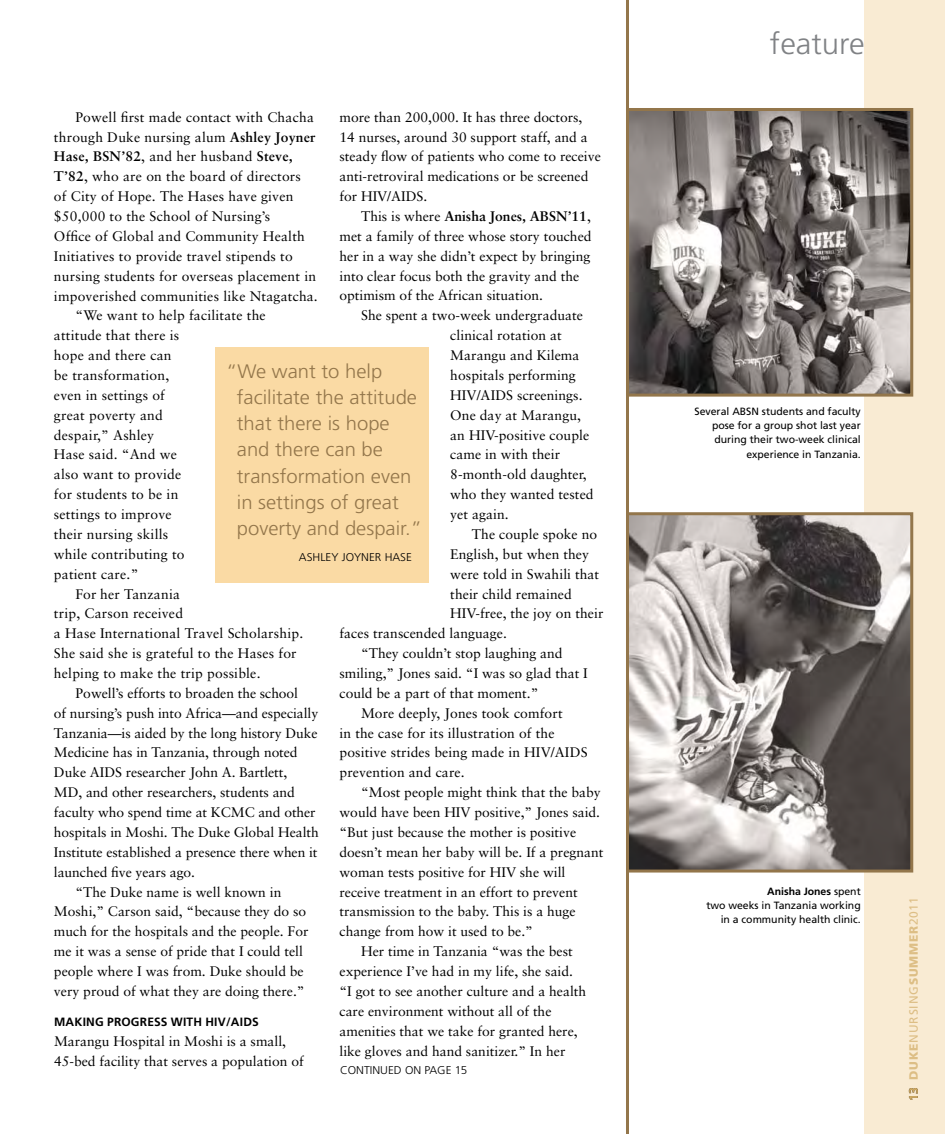
<style>
.page{position:relative;width:945px;height:1134px;background:#fff}
.page>*{position:absolute;margin:0;border:0;box-sizing:border-box;transform-origin:0 0}
.t1{font:300 30px "Frutiger";color:#808285;scale:1.04 1}
.t2{font:300 19.5px/26.2px "Frutiger";color:#93764b;scale:1.04 1}
.t3{font:13.8px/19.8px "Sabon";color:#000}
.t4{font:700 13.8px "Sabon";letter-spacing:.015em;color:#000}
.t5{font:700 12px "Frutiger";letter-spacing:.02em;color:#000}
.t6{font:12px "Frutiger";letter-spacing:.07em;color:#ddbe85}
.t7{font:700 12px "Frutiger";color:#93764b}
.t8{font:300 11.25px "Frutiger";color:#000;scale:1.04 1}
.t9{font:10.5px/14.2px "Frutiger";color:#000;text-align:right}
.s1{font-weight:700}
.s2{font-weight:400}
.s3{font-weight:900}
</style>
<div class="page">
<div style="left:864px;top:0;width:81px;height:1134px;background:#f9ebd3"></div>
<img style="left:630px;top:112px;width:279px;height:281px">
<div style="left:626px;top:108px;width:287px;height:289px;border:3px solid #93764b"></div>
<img style="left:630px;top:516px;width:279px;height:353px">
<div style="left:626px;top:512px;width:287px;height:361px;border:3px solid #93764b"></div>
<div style="left:215px;top:347px;width:214px;height:235px;background:#fadaa4"></div>
<hr style="left:626px;top:0;width:3px;height:1134px;background:#93764b">
<p class="t3" style="left:340px;top:107px;width:263px">more than 200,000. It has three doctors, 14 nurses, around 30 support staff, and a steady flow of patients who come to receive anti-retroviral medications or be screened for HIV/AIDS.</p>
<p class="t3" style="left:340px;top:206px;width:254px;text-indent:22px">This is where <span class="s1">Anisha Jones, ABSN’11</span>, met a family of three whose story touched her in a way she didn’t expect by bringing into clear focus both the gravity and the optimism of the African situation.</p>
<p class="t3" style="left:450px;top:306px;width:145px;text-indent:-89px">She spent a two-week undergraduate clinical rotation at<br>Marangu and Kilema hospitals performing<br>HIV/AIDS screenings.<br>One day at Marangu, an HIV-positive couple came in with their<br>8-month-old daughter, who they wanted tested yet again.</p>
<p class="t3" style="left:472px;top:524px;width:127px">The couple spoke no</p>
<p class="t3" style="left:450px;top:544px;width:140px">English, but when they</p>
<p class="t3" style="left:450px;top:564px;width:150px">were told in Swahili that</p>
<p class="t3" style="left:450px;top:584px;width:123px">their child remained</p>
<p class="t3" style="left:450px;top:604px;width:155px">HIV-free, the joy on their</p>
<p class="t3" style="left:340px;top:623px;width:169px">faces transcended language.</p>
<p class="t3" style="left:361px;top:643px;width:203px">“They couldn’t stop laughing and</p>
<p class="t3" style="left:340px;top:663px;width:250px">smiling,” Jones said. “I was so glad that I</p>
<p class="t3" style="left:340px;top:683px;width:200px">could be a part of that moment.”</p>
<p class="t3" style="left:361px;top:703px;width:203px">More deeply, Jones took comfort</p>
<p class="t3" style="left:340px;top:723px;width:216px">in the case for its illustration of the</p>
<p class="t3" style="left:340px;top:743px;width:250px">positive strides being made in HIV/AIDS</p>
<p class="t3" style="left:340px;top:763px;width:127px">prevention and care.</p>
<p class="t3" style="left:361px;top:782px;width:241px">“Most people might think that the baby</p>
<p class="t3" style="left:340px;top:802px;width:262px">would have been HIV positive,” Jones said.</p>
<p class="t3" style="left:340px;top:822px;width:238px">“But just because the mother is positive</p>
<p class="t3" style="left:340px;top:842px;width:265px">doesn’t mean her baby will be. If a pregnant</p>
<p class="t3" style="left:340px;top:862px;width:227px">woman tests positive for HIV she will</p>
<p class="t3" style="left:340px;top:882px;width:240px">receive treatment in an effort to prevent</p>
<p class="t3" style="left:340px;top:902px;width:238px">transmission to the baby. This is a huge</p>
<p class="t3" style="left:340px;top:921px;width:195px">change from how it used to be.”</p>
<p class="t3" style="left:361px;top:941px;width:213px">Her time in Tanzania “was the best</p>
<p class="t3" style="left:340px;top:961px;width:235px">experience I’ve had in my life, she said.</p>
<p class="t3" style="left:340px;top:981px;width:248px">“I got to see another culture and a health</p>
<p class="t3" style="left:340px;top:1001px;width:213px">care environment without all of the</p>
<p class="t3" style="left:340px;top:1021px;width:240px">amenities that we take for granted here,</p>
<p class="t3" style="left:340px;top:1041px;width:227px">like gloves and hand sanitizer.” In her</p>
<p class="t3" style="left:76px;top:107px;width:240px">Powell first made contact with Chacha</p>
<p class="t3" style="left:54px;top:127px;width:263px">through Duke nursing alum <span class="s1">Ashley Joyner</span></p>
<p class="t4" style="left:54px;top:148px;width:240px">Hase, BSN’82<span class="s2">, and her husband</span> Steve,</p>
<p class="t3" style="left:54px;top:166px;width:248px"><span class="s1">T’82</span>, who are on the board of directors</p>
<p class="t3" style="left:54px;top:186px;width:241px">of City of Hope. The Hases have given</p>
<p class="t3" style="left:54px;top:206px;width:218px">$50,000 to the School of Nursing’s</p>
<p class="t3" style="left:54px;top:226px;width:252px">Office of Global and Community Health</p>
<p class="t3" style="left:54px;top:246px;width:240px">Initiatives to provide travel stipends to</p>
<p class="t3" style="left:54px;top:266px;width:264px">nursing students for overseas placement in</p>
<p class="t3" style="left:54px;top:286px;width:265px">impoverished communities like Ntagatcha.</p>
<p class="t3" style="left:76px;top:306px;width:192px">“We want to help facilitate the</p>
<p class="t3" style="left:54px;top:325px;width:127px">attitude that there is</p>
<p class="t3" style="left:54px;top:345px;width:119px">hope and there can</p>
<p class="t3" style="left:54px;top:365px;width:117px">be transformation,</p>
<p class="t3" style="left:54px;top:385px;width:112px">even in settings of</p>
<p class="t3" style="left:54px;top:405px;width:110px">great poverty and</p>
<p class="t3" style="left:54px;top:425px;width:102px">despair,” Ashley</p>
<p class="t3" style="left:54px;top:445px;width:125px">Hase said. “And we</p>
<p class="t3" style="left:54px;top:464px;width:129px">also want to provide</p>
<p class="t3" style="left:54px;top:484px;width:126px">for students to be in</p>
<p class="t3" style="left:54px;top:504px;width:119px">settings to improve</p>
<p class="t3" style="left:54px;top:524px;width:116px">their nursing skills</p>
<p class="t3" style="left:54px;top:544px;width:132px">while contributing to</p>
<p class="t3" style="left:54px;top:564px;width:86px">patient care.”</p>
<p class="t3" style="left:76px;top:584px;width:106px">For her Tanzania</p>
<p class="t3" style="left:54px;top:604px;width:131px">trip, Carson received</p>
<p class="t3" style="left:54px;top:623px;width:251px">a Hase International Travel Scholarship.</p>
<p class="t3" style="left:54px;top:643px;width:244px">She said she is grateful to the Hases for</p>
<p class="t3" style="left:54px;top:663px;width:208px">helping to make the trip possible.</p>
<p class="t3" style="left:76px;top:683px;width:224px">Powell’s efforts to broaden the school</p>
<p class="t3" style="left:54px;top:703px;width:266px">of nursing’s push into Africa—and especially</p>
<p class="t3" style="left:54px;top:723px;width:265px">Tanzania—is aided by the long history Duke</p>
<p class="t3" style="left:54px;top:743px;width:245px">Medicine has in Tanzania, through noted</p>
<p class="t3" style="left:54px;top:763px;width:235px">Duke AIDS researcher John A. Bartlett,</p>
<p class="t3" style="left:54px;top:782px;width:242px">MD, and other researchers, students and</p>
<p class="t3" style="left:54px;top:802px;width:263px">faculty who spend time at KCMC and other</p>
<p class="t3" style="left:54px;top:822px;width:266px">hospitals in Moshi. The Duke Global Health</p>
<p class="t3" style="left:54px;top:842px;width:265px">Institute established a presence there when it</p>
<p class="t3" style="left:54px;top:862px;width:143px">launched five years ago.</p>
<p class="t3" style="left:76px;top:882px;width:207px">“The Duke name is well known in</p>
<p class="t3" style="left:54px;top:902px;width:254px">Moshi,” Carson said, “because they do so</p>
<p class="t3" style="left:54px;top:921px;width:256px">much for the hospitals and the people. For</p>
<p class="t3" style="left:54px;top:941px;width:250px">me it was a sense of pride that I could tell</p>
<p class="t3" style="left:54px;top:961px;width:251px">people where I was from. Duke should be</p>
<p class="t3" style="left:54px;top:981px;width:252px">very proud of what they are doing there.”</p>
<p class="t5" style="left:54px;top:1015px;width:21px">MAKING</p>
<p class="t5" style="left:107px;top:1015px;width:11px">PROGRESS</p>
<p class="t5" style="left:171px;top:1015px;width:4px">WITH</p>
<p class="t5" style="left:205px;top:1015px;width:55px">HIV/AIDS</p>
<p class="t3" style="left:54px;top:1031px;width:251px">Marangu Hospital in Moshi is a small,<br>45-bed facility that serves a population of</p>
<h2 class="t2" style="left:237px;top:358px;width:180px;text-indent:-11px">“We want to help facilitate the attitude that there is hope and there can be transformation even in settings of great poverty and despair.”</h2>
<p class="t8" style="left:299px;top:551px;width:110px">Ashley Joyner Hase</p>
<p class="t8" style="left:340px;top:1064px;width:124px">continued on page 15</p>
<h1 class="t1" style="left:770px;top:26px;width:93px">feature</h1>
<p class="t9" style="left:695px;top:404px;width:168px">Several ABSN students and faculty pose for a group shot last year during their two-week clinical experience in Tanzania.</p>
<p class="t9" style="left:706px;top:884px;width:156px"><span class="s1">ANISHA JONES</span> spent<br>two weeks in Tanzania working in a community health clinic.</p>
<p class="t6" style="left:907px;top:1080px;width:184px;rotate:-90deg"><span class="s3">DUKE</span>NU RSI NG<span class="s3">SUMMER</span>2011</p>
<p class="t7" style="left:907px;top:1101px;width:15px;rotate:-90deg">13</p>
</div>
